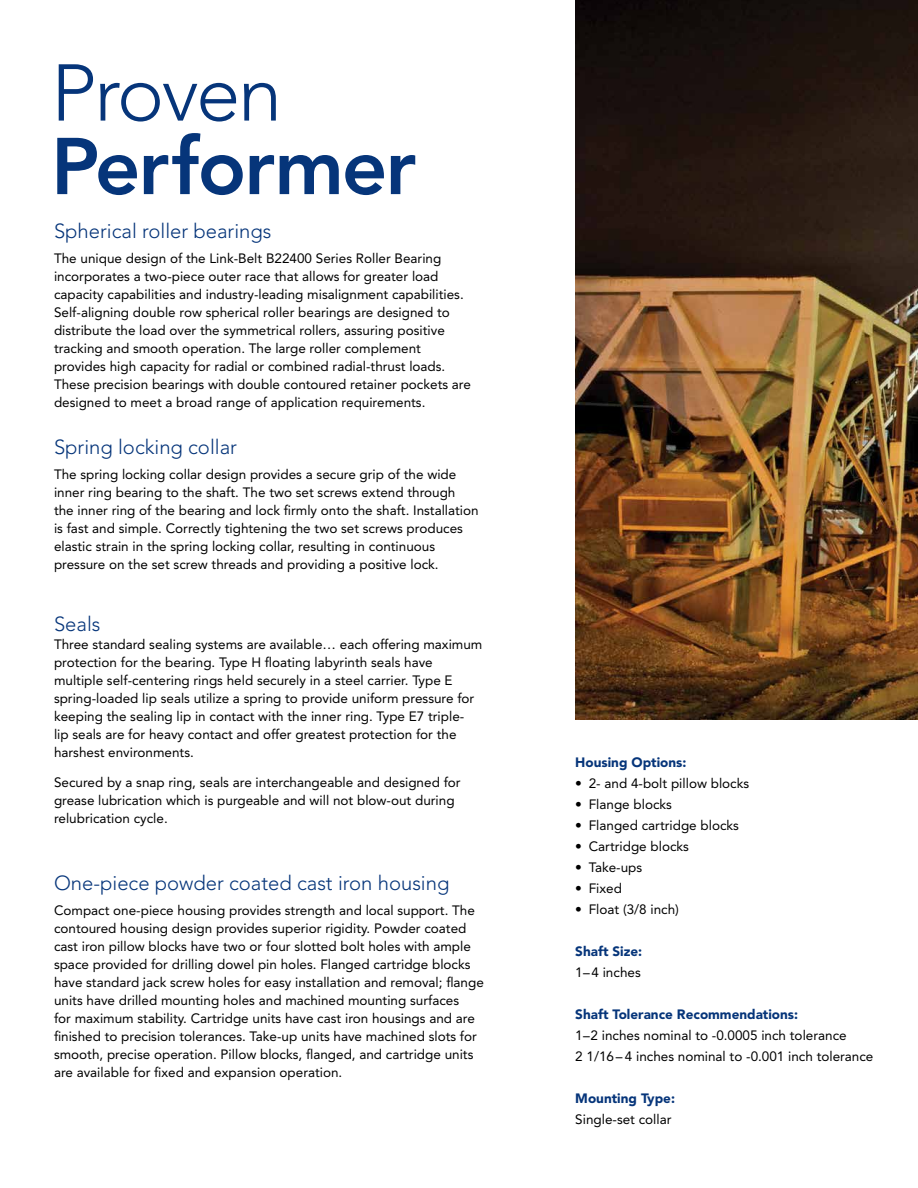
<style>
.page{position:relative;width:918px;height:1188px;background:#fff}
.page>*{position:absolute;margin:0;border:0;box-sizing:border-box;transform-origin:0 0}
.t1{font:800 79.5px "Avenir LT Std";letter-spacing:-.025em;color:#06357a}
.t2{font:300 79.5px "Avenir LT Std";letter-spacing:-.03em;color:#06357a}
.t3{font:300 20.25px "Avenir LT Std";color:#06357a}
.t4{font:13.5px/18px "Avenir LT Std";color:#000}
.t5{font:900 13.5px "Avenir LT Std";color:#06357a}
</style>
<div class="page">
<img style="left:575px;top:0;width:343px;height:719px">
<img style="left:810px;top:322px;width:108px;height:398px">
<h1 class="t2" style="left:51px;top:46px;width:233px">Proven</h1>
<h1 class="t1" style="left:51px;top:119px;width:367px">Performer</h1>
<h2 class="t3" style="left:54px;top:219px;width:219px">Spherical roller bearings</h2>
<p class="t4" style="left:54px;top:249px;width:418px">The unique design of the Link-Belt B22400 Series Roller Bearing incorporates a two-piece outer race that allows for greater load capacity capabilities and industry-leading misalignment capabilities.<br>Self-aligning double row spherical roller bearings are designed to distribute the load over the symmetrical rollers, assuring positive tracking and smooth operation. The large roller complement provides high capacity for radial or combined radial-thrust loads.<br>These precision bearings with double contoured retainer pockets are designed to meet a broad range of application requirements.</p>
<h2 class="t3" style="left:54px;top:435px;width:184px">Spring locking collar</h2>
<p class="t4" style="left:54px;top:465px;width:426px">The spring locking collar design provides a secure grip of the wide inner ring bearing to the shaft. The two set screws extend through<br>the inner ring of the bearing and lock firmly onto the shaft. Installation is fast and simple. Correctly tightening the two set screws produces elastic strain in the spring locking collar, resulting in continuous pressure on the set screw threads and providing a positive lock.</p>
<h2 class="t3" style="left:54px;top:612px;width:48px">Seals</h2>
<p class="t4" style="left:54px;top:636px;width:430px">Three standard sealing systems are available… each offering maximum protection for the bearing. Type H floating labyrinth seals have multiple self-centering rings held securely in a steel carrier. Type E spring-loaded lip seals utilize a spring to provide uniform pressure for keeping the sealing lip in contact with the inner ring. Type E7 triple&shy;lip seals are for heavy contact and offer greatest protection for the harshest environments.</p>
<p class="t4" style="left:54px;top:773px;width:408px">Secured by a snap ring, seals are interchangeable and designed for grease lubrication which is purgeable and will not blow-out during relubrication cycle.</p>
<h2 class="t3" style="left:54px;top:871px;width:397px">One-piece powder coated cast iron housing</h2>
<p class="t4" style="left:54px;top:902px;width:431px">Compact one-piece housing provides strength and local support. The contoured housing design provides superior rigidity. Powder coated cast iron pillow blocks have two or four slotted bolt holes with ample space provided for drilling dowel pin holes. Flanged cartridge blocks have standard jack screw holes for easy installation and removal; flange units have drilled mounting holes and machined mounting surfaces<br>for maximum stability. Cartridge units have cast iron housings and are finished to precision tolerances. Take-up units have machined slots for smooth, precise operation. Pillow blocks, flanged, and cartridge units are available for fixed and expansion operation.</p>
<p class="t5" style="left:575px;top:754px;width:113px">Housing Options:</p>
<p class="t4" style="left:575px;top:775px;width:176px">• 2- and 4-bolt pillow blocks</p>
<p class="t4" style="left:575px;top:796px;width:98px">• Flange blocks</p>
<p class="t4" style="left:575px;top:817px;width:165px">• Flanged cartridge blocks</p>
<p class="t4" style="left:575px;top:838px;width:115px">• Cartridge blocks</p>
<p class="t4" style="left:575px;top:859px;width:69px">• Take-ups</p>
<p class="t4" style="left:575px;top:880px;width:48px">• Fixed</p>
<p class="t4" style="left:575px;top:901px;width:105px">• Float (3/8 inch)</p>
<p class="t5" style="left:575px;top:943px;width:68px">Shaft Size:</p>
<p class="t4" style="left:575px;top:964px;width:67px">1–4 inches</p>
<p class="t5" style="left:575px;top:1006px;width:224px">Shaft Tolerance Recommendations:</p>
<p class="t4" style="left:575px;top:1025px;width:300px;line-height:21px">1–2 inches nominal to -0.0005 inch tolerance<br>2 1/16 – 4 inches nominal to -0.001 inch tolerance</p>
<p class="t5" style="left:575px;top:1090px;width:101px">Mounting Type:</p>
<p class="t4" style="left:575px;top:1111px;width:98px">Single-set collar</p>
</div>
